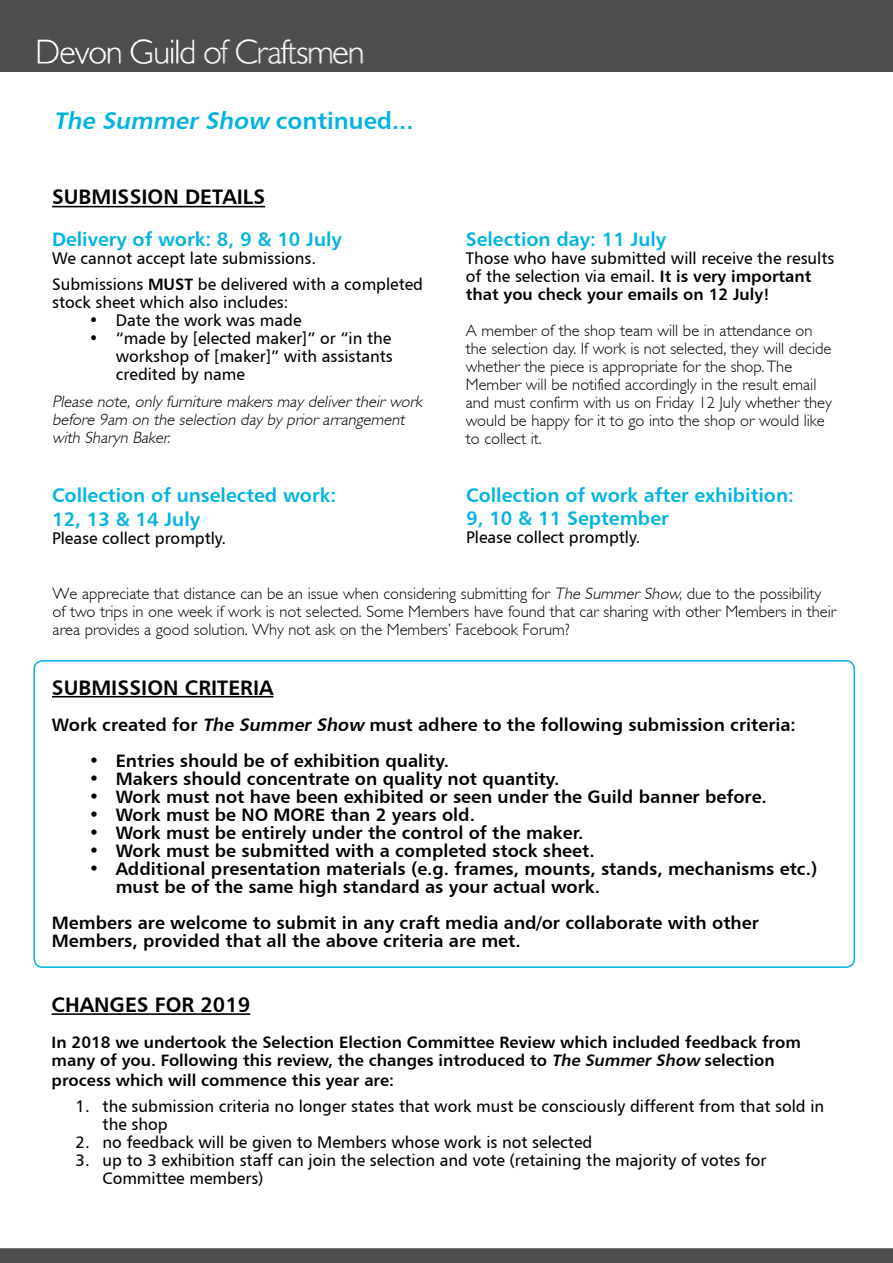
<style>
.page{position:relative;width:893px;height:1263px;background:#fff}
.page>*{position:absolute;margin:0;border:0;box-sizing:border-box;transform-origin:0 0}
.t1{font:italic 24px "Humanist 777 BT Bold B";color:#00b3e2}
.t2{font:21px "Humanist 777 BT Bold B";color:#000}
.t3{font:19.5px/23.4px "Humanist 777 BT Bold B";color:#00b3e2}
.t4{font:18px/18px "Humanist 777 BT Bold B";color:#000}
.t5{font:16.5px/18px "Humanist 777 BT Roman B";color:#000}
.t6{font:300 16.5px/18px "Gill Light S Si";color:#000}
.t7{font:300 16.5px/18px "Gill Light S Si";color:#010000}
.t8{font:16.5px/18px "Humanist 777 BT Bold B";color:#000}
.t9{font:italic 300 16.5px/18px "Gill Light S Si";letter-spacing:-.01em;color:#000}
.s1{font-style:normal}
.s2{font-family:"Humanist 777 BT Bold B"}
.s3{font-style:italic}
</style>
<div class="page">
<div style="left:0;top:0;width:893px;height:71px;background:#4e4e4e"></div>
<div style="left:0;top:1248px;width:893px;height:15px;background:#4e4e4e"></div>
<hr style="left:52px;top:696px;width:221px;height:1px;background:#000">
<div style="left:33px;top:660px;width:822px;height:308px;border:2px solid #00b3e2;border-radius:9px"></div>
<hr style="left:52px;top:206px;width:213px;height:1px;background:#000">
<hr style="left:52px;top:1013px;width:198px;height:2px;background:#000">
<h1 class="t1" style="left:54px;top:105px;width:361px">The Summer Show <span class="s1">continued...</span></h1>
<p class="t2" style="left:52px;top:184px;width:215px">SUBMISSION DETAILS</p>
<p class="t3" style="left:52px;top:227px;width:291px">Delivery of work: 8, 9 &amp; 10 July</p>
<p class="t5" style="left:52px;top:244px;width:372px;line-height:26.5px">We cannot accept late submissions.<br>Submissions <span class="s2">MUST</span> be delivered with a completed</p>
<p class="t5" style="left:52px;top:293px;width:238px">stock sheet which also includes:</p>
<p class="t5" style="left:89px;top:311px;width:214px">• Date the work was made</p>
<p class="t5" style="left:116px;top:329px;width:279px;text-align:justify;text-indent:-27px">• “made by [elected maker]” or “in the workshop of [maker]” with assistants credited by name</p>
<p class="t9" style="left:52px;top:392px;width:372px">Please note, only furniture makers may deliver their work before 9am on the selection day by prior arrangement with Sharyn Baker.</p>
<p class="t3" style="left:52px;top:483px;width:286px">Collection of unselected work:<br>12, 13 &amp; 14 July</p>
<p class="t5" style="left:52px;top:529px;width:176px">Please collect promptly.</p>
<p class="t3" style="left:466px;top:227px;width:202px">Selection day: 11 July</p>
<p class="t5" style="left:466px;top:249px;width:370px">Those who have submitted will receive the results of the selection via email. <span class="s2">It is very important</span></p>
<p class="t8" style="left:466px;top:285px;width:306px">that you check your emails on 12 July!</p>
<p class="t6" style="left:466px;top:321px;width:368px">A member of the shop team will be in attendance on the selection day. If work is not selected, they will decide whether the piece is appropriate for the shop. The Member will be notified accordingly in the result email and must confirm with us on Friday 12 July whether they would be happy for it to go into the shop or would like to collect it.</p>
<p class="t3" style="left:466px;top:483px;width:329px">Collection of work after exhibition:<br>9, 10 &amp; 11 September</p>
<p class="t5" style="left:466px;top:528px;width:176px">Please collect promptly.</p>
<p class="t7" style="left:53px;top:584px;width:785px">We appreciate that distance can be an issue when considering submitting for <span class="s3">The Summer Show,</span> due to the possibility of two trips in one week if work is not selected. Some Members have found that car sharing with other Members in their area provides a good solution. Why not ask on the Members’ Facebook Forum?</p>
<p class="t2" style="left:52px;top:674px;width:223px">SUBMISSION CRITERIA</p>
<p class="t4" style="left:52px;top:715px;width:745px">Work created for <span class="s3">The Summer Show</span> must adhere to the following submission criteria:</p>
<p class="t4" style="left:89px;top:751px;width:362px">• Entries should be of exhibition quality.</p>
<p class="t4" style="left:89px;top:769px;width:472px">• Makers should concentrate on quality not quantity.</p>
<p class="t4" style="left:89px;top:787px;width:680px">• Work must not have been exhibited or seen under the Guild banner before.</p>
<p class="t4" style="left:89px;top:805px;width:388px">• Work must be NO MORE than 2 years old.</p>
<p class="t4" style="left:89px;top:823px;width:496px">• Work must be entirely under the control of the maker.</p>
<p class="t4" style="left:89px;top:841px;width:507px">• Work must be submitted with a completed stock sheet.</p>
<p class="t4" style="left:116px;top:859px;width:703px;text-indent:-27px">• Additional presentation materials (e.g. frames, mounts, stands, mechanisms etc.) must be of the same high standard as your actual work.</p>
<p class="t4" style="left:52px;top:913px;width:708px">Members are welcome to submit in any craft media and/or collaborate with other<br>Members, provided that all the above criteria are met.</p>
<p class="t2" style="left:52px;top:991px;width:200px">CHANGES FOR 2019</p>
<p class="t8" style="left:52px;top:1033px;width:751px">In 2018 we undertook the Selection Election Committee Review which included feedback from many of you. Following this review, the changes introduced to <span class="s3">The Summer Show</span> selection</p>
<p class="t8" style="left:52px;top:1070px;width:344px">process which will commence this year are:</p>
<p class="t5" style="left:103px;top:1097px;width:723px;text-indent:-27px">1. the submission criteria no longer states that work must be consciously different from that sold in the shop</p>
<p class="t5" style="left:76px;top:1133px;width:518px">2. no feedback will be given to Members whose work is not selected</p>
<p class="t5" style="left:103px;top:1151px;width:665px;text-indent:-27px">3. up to 3 exhibition staff can join the selection and vote (retaining the majority of votes for<br>Committee members)</p>
</div>
